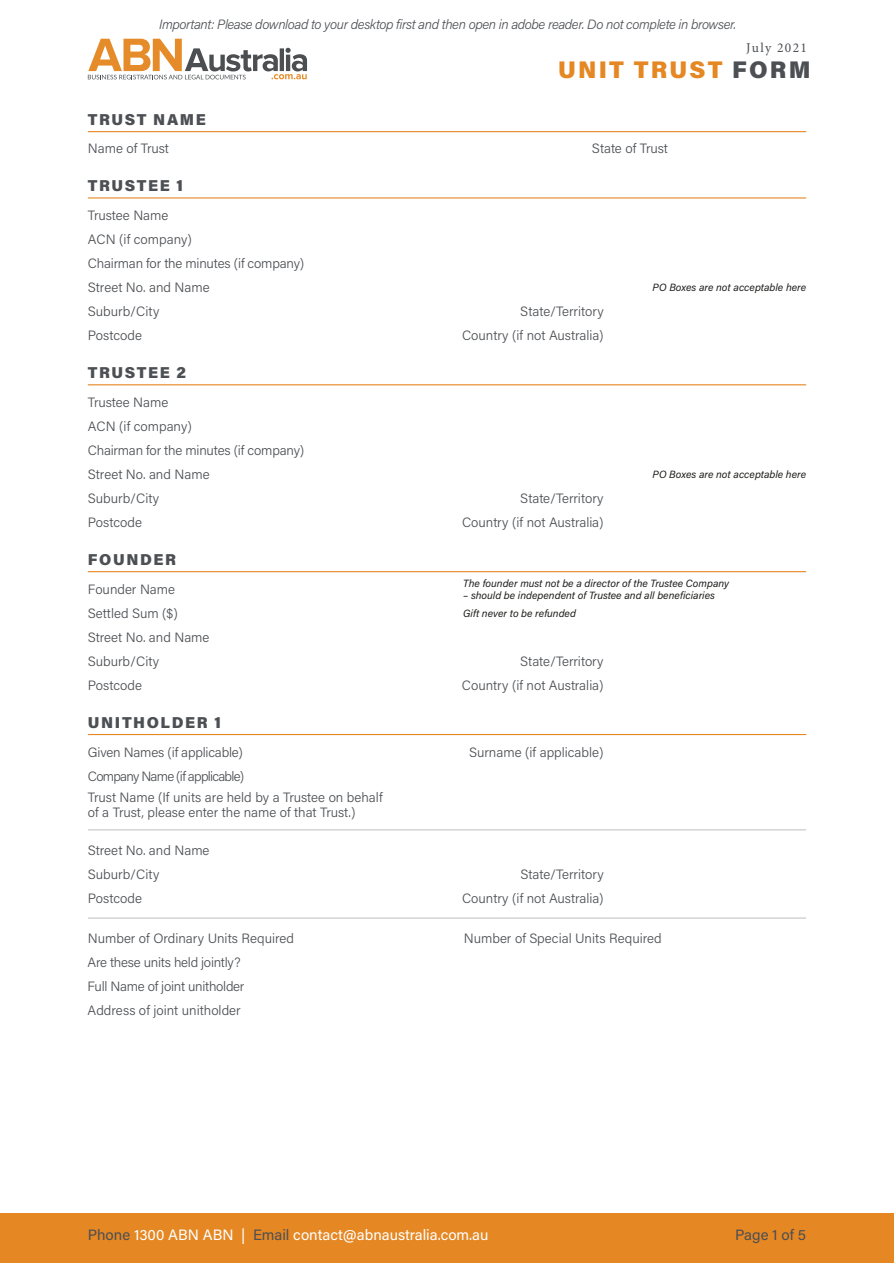
<style>
.page{position:relative;width:894px;height:1263px;background:#fff}
.page>*{position:absolute;margin:0;border:0;box-sizing:border-box;transform-origin:0 0}
.t1{font:900 24px "Acumin Pro";letter-spacing:.09em;color:#e58723}
.t2{font:900 15.75px "Acumin Pro";letter-spacing:.1em;color:#4c4f53}
.t3{font:15px "Acumin Pro";color:#fff}
.t4{font:15px "Acumin Pro";color:#4c4f53}
.t5{font:300 13.5px/24px "Acumin Pro";letter-spacing:-.005em;color:#4c4f53}
.t6{font:italic 300 13.5px "Acumin Pro";letter-spacing:-.03em;color:#4c4f53}
.t7{font:300 13.5px "Acumin Pro";letter-spacing:-.055em;color:#4c4f53}
.t8{font:13.5px "Minion Pro";letter-spacing:.1em;color:#4c4f53}
.t9{font:italic 10.5px "Acumin Pro";color:#1d1d1b}
.s1{color:#4c4f53}
</style>
<div class="page">
<div style="left:0;top:1213px;width:893px;height:50px;background:#e58723"></div>
<svg style="left:88px;top:39px;width:219px;height:40px"></svg>
<hr style="left:88px;top:131px;width:717px;height:1px;background:#e58723">
<hr style="left:88px;top:197px;width:717px;height:1px;background:#e58723">
<hr style="left:88px;top:384px;width:717px;height:1px;background:#e58723">
<hr style="left:88px;top:571px;width:717px;height:1px;background:#e58723">
<hr style="left:88px;top:734px;width:717px;height:1px;background:#e58723">
<hr style="left:88px;top:917px;width:717px;height:2px;background:#4c4f53">
<hr style="left:88px;top:829px;width:717px;height:1px;background:#4c4f53">
<p class="t6" style="left:159px;top:15px;width:578px">Important: Please download to your desktop first and then open in adobe reader. Do not complete in browser.</p>
<p class="t8" style="left:745px;top:39px;width:63px">July 2021</p>
<h1 class="t1" style="left:558px;top:53px;width:254px">UNIT TRUST <span class="s1">FORM</span></h1>
<p class="t2" style="left:88px;top:108px;width:119px">TRUST NAME</p>
<p class="t5" style="left:88px;top:136px;width:83px">Name of Trust</p>
<p class="t5" style="left:591px;top:136px;width:77px">State of Trust</p>
<p class="t2" style="left:88px;top:175px;width:97px">TRUSTEE 1</p>
<p class="t5" style="left:88px;top:203px;width:82px">Trustee Name</p>
<p class="t5" style="left:88px;top:227px;width:218px">ACN (if company)<br>Chairman for the minutes (if company)<br>Street No. and Name</p>
<p class="t5" style="left:88px;top:299px;width:73px">Suburb/City</p>
<p class="t5" style="left:520px;top:299px;width:85px">State/Territory</p>
<p class="t5" style="left:88px;top:323px;width:56px">Postcode</p>
<p class="t5" style="left:462px;top:323px;width:143px">Country (if not Australia)</p>
<p class="t2" style="left:88px;top:361px;width:100px">TRUSTEE 2</p>
<p class="t5" style="left:88px;top:390px;width:82px">Trustee Name</p>
<p class="t5" style="left:88px;top:414px;width:218px">ACN (if company)<br>Chairman for the minutes (if company)<br>Street No. and Name</p>
<p class="t5" style="left:88px;top:486px;width:73px">Suburb/City</p>
<p class="t5" style="left:520px;top:486px;width:85px">State/Territory</p>
<p class="t5" style="left:88px;top:510px;width:56px">Postcode</p>
<p class="t5" style="left:462px;top:510px;width:143px">Country (if not Australia)</p>
<p class="t2" style="left:88px;top:548px;width:90px">FOUNDER</p>
<p class="t9" style="left:652px;top:280px;width:155px">PO Boxes are not acceptable here</p>
<p class="t9" style="left:652px;top:467px;width:155px">PO Boxes are not acceptable here</p>
<p class="t5" style="left:88px;top:577px;width:89px">Founder Name</p>
<p class="t9" style="left:463px;top:576px;width:267px">The founder must not be a director of the Trustee Company</p>
<p class="t9" style="left:463px;top:587px;width:253px">– should be independent of Trustee and all beneficiaries</p>
<p class="t5" style="left:88px;top:601px;width:123px">Settled Sum ($)<br>Street No. and Name</p>
<p class="t9" style="left:463px;top:606px;width:114px">Gift never to be refunded</p>
<p class="t5" style="left:88px;top:649px;width:73px">Suburb/City</p>
<p class="t5" style="left:520px;top:649px;width:85px">State/Territory</p>
<p class="t5" style="left:88px;top:673px;width:56px">Postcode</p>
<p class="t5" style="left:462px;top:673px;width:143px">Country (if not Australia)</p>
<p class="t2" style="left:88px;top:711px;width:134px">UNITHOLDER 1</p>
<p class="t5" style="left:88px;top:739px;width:156px">Given Names (if applicable)</p>
<p class="t7" style="left:88px;top:767px;width:158px">Company Name (if applicable)</p>
<p class="t5" style="left:88px;top:789px;width:296px;line-height:14.9px">Trust Name (If units are held by a Trustee on behalf of a Trust, please enter the name of that Trust.)</p>
<p class="t5" style="left:88px;top:837px;width:123px">Street No. and Name</p>
<p class="t5" style="left:88px;top:861px;width:73px">Suburb/City</p>
<p class="t5" style="left:88px;top:885px;width:56px">Postcode</p>
<p class="t5" style="left:88px;top:926px;width:208px">Number of Ordinary Units Required</p>
<p class="t5" style="left:88px;top:950px;width:158px">Are these units held jointly?<br>Full Name of joint unitholder<br>Address of joint unitholder</p>
<p class="t5" style="left:469px;top:739px;width:136px">Surname (if applicable)</p>
<p class="t5" style="left:520px;top:861px;width:85px">State/Territory</p>
<p class="t5" style="left:462px;top:885px;width:143px">Country (if not Australia)</p>
<p class="t5" style="left:464px;top:926px;width:199px">Number of Special Units Required</p>
<p class="t3" style="left:88px;top:1224px;width:402px"><span class="s1">Phone</span> 1300 ABN ABN | <span class="s1">Email</span> contact@abnaustralia.com.au</p>
<p class="t4" style="left:735px;top:1224px;width:72px">Page 1 of 5</p>
</div>
